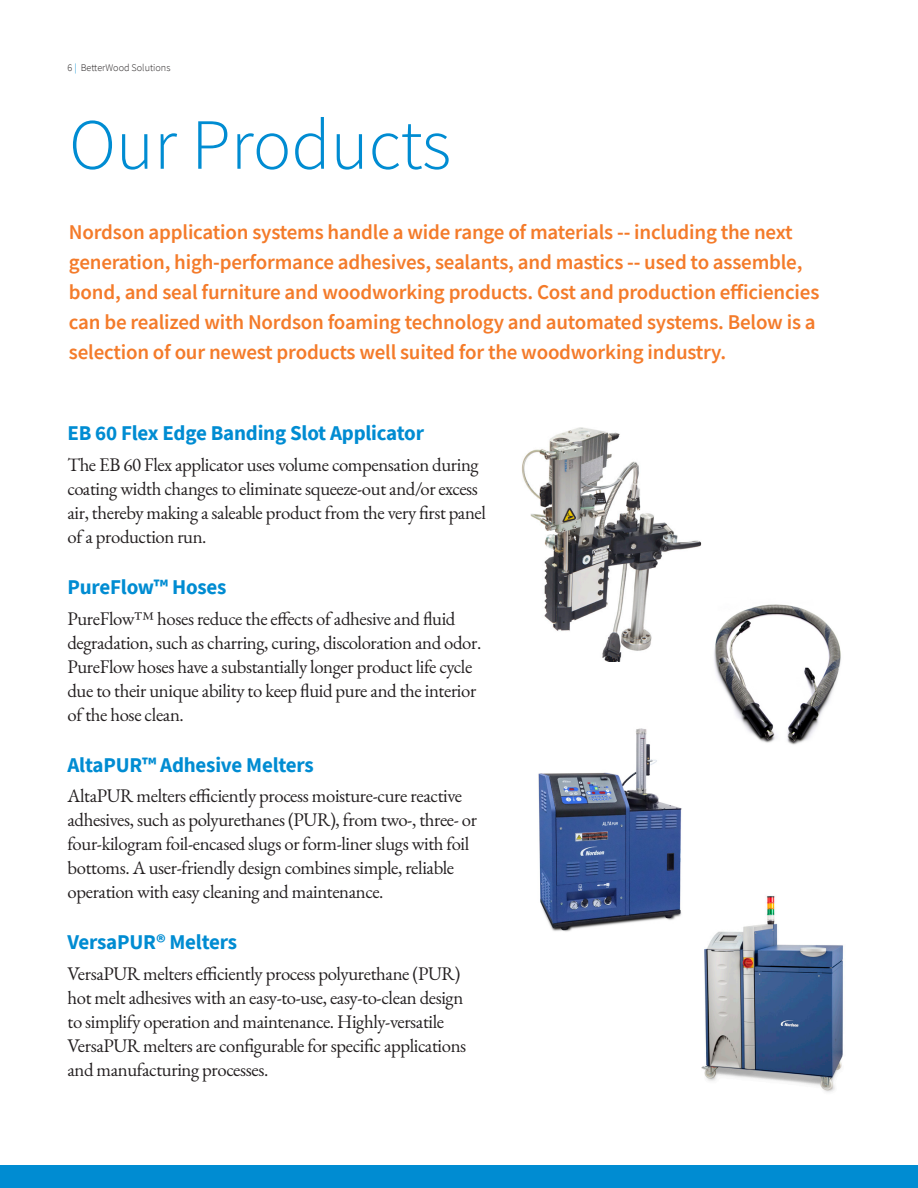
<style>
.page{position:relative;width:918px;height:1188px;background:#fff}
.page>*{position:absolute;margin:0;border:0;box-sizing:border-box;transform-origin:0 0}
.t1{font:300 72px "Source Sans Pro";color:#008cd2}
.t2{font:600 21px/30px "Source Sans Pro";letter-spacing:-.01em;color:#f47b2a}
.t3{font:700 21px "Source Sans Pro";letter-spacing:-.01em;color:#008cd2}
.t4{font:18.75px/24px "EB Garamond";letter-spacing:-.02em;color:#231f20}
.t5{font:300 10.2px "Source Sans Pro";color:#231f20}
.s1{color:#008cd2}
</style>
<div class="page">
<img style="left:701px;top:896px;width:142px;height:196px">
<div style="left:0;top:1166px;width:918px;height:22px;background:#008cd2"></div>
<img style="left:522px;top:427px;width:180px;height:235px">
<img style="left:538px;top:728px;width:144px;height:204px">
<img style="left:714px;top:604px;width:127px;height:141px">
<p class="t5" style="left:68px;top:62px;width:104px">6 <span class="s1">|</span> BetterWood Solutions</p>
<p class="t1" style="left:69px;top:101px;width:384px">Our Products</p>
<p class="t2" style="left:69px;top:217px;width:752px">Nordson application systems handle a wide range of materials -- including the next generation, high-performance adhesives, sealants, and mastics -- used to assemble, bond, and seal furniture and woodworking products. Cost and production efficiencies can be realized with Nordson foaming technology and automated systems. Below is a selection of our newest products well suited for the woodworking industry.</p>
<p class="t3" style="left:68px;top:419px;width:358px">EB 60 Flex Edge Banding Slot Applicator</p>
<p class="t4" style="left:68px;top:453px;width:420px">The EB 60 Flex applicator uses volume compensation during coating width changes to eliminate squeeze-out and/or excess air, thereby making a saleable product from the very first panel of a production run.</p>
<p class="t3" style="left:68px;top:573px;width:160px">PureFlow™ Hoses</p>
<p class="t4" style="left:68px;top:606px;width:415px">PureFlow™ hoses reduce the effects of adhesive and fluid degradation, such as charring, curing, discoloration and odor.<br>PureFlow hoses have a substantially longer product life cycle due to their unique ability to keep fluid pure and the interior of the hose clean.</p>
<p class="t3" style="left:68px;top:751px;width:248px">AltaPUR™ Adhesive Melters</p>
<p class="t4" style="left:68px;top:784px;width:411px">AltaPUR melters efficiently process moisture-cure reactive adhesives, such as polyurethanes (PUR), from two-, three- or four-kilogram foil-encased slugs or form-liner slugs with foil bottoms. A user-friendly design combines simple, reliable operation with easy cleaning and maintenance.</p>
<p class="t3" style="left:68px;top:928px;width:171px">VersaPUR® Melters</p>
<p class="t4" style="left:68px;top:962px;width:400px">VersaPUR melters efficiently process polyurethane (PUR) hot melt adhesives with an easy-to-use, easy-to-clean design to simplify operation and maintenance. Highly-versatile VersaPUR melters are configurable for specific applications and manufacturing processes.</p>
</div>
